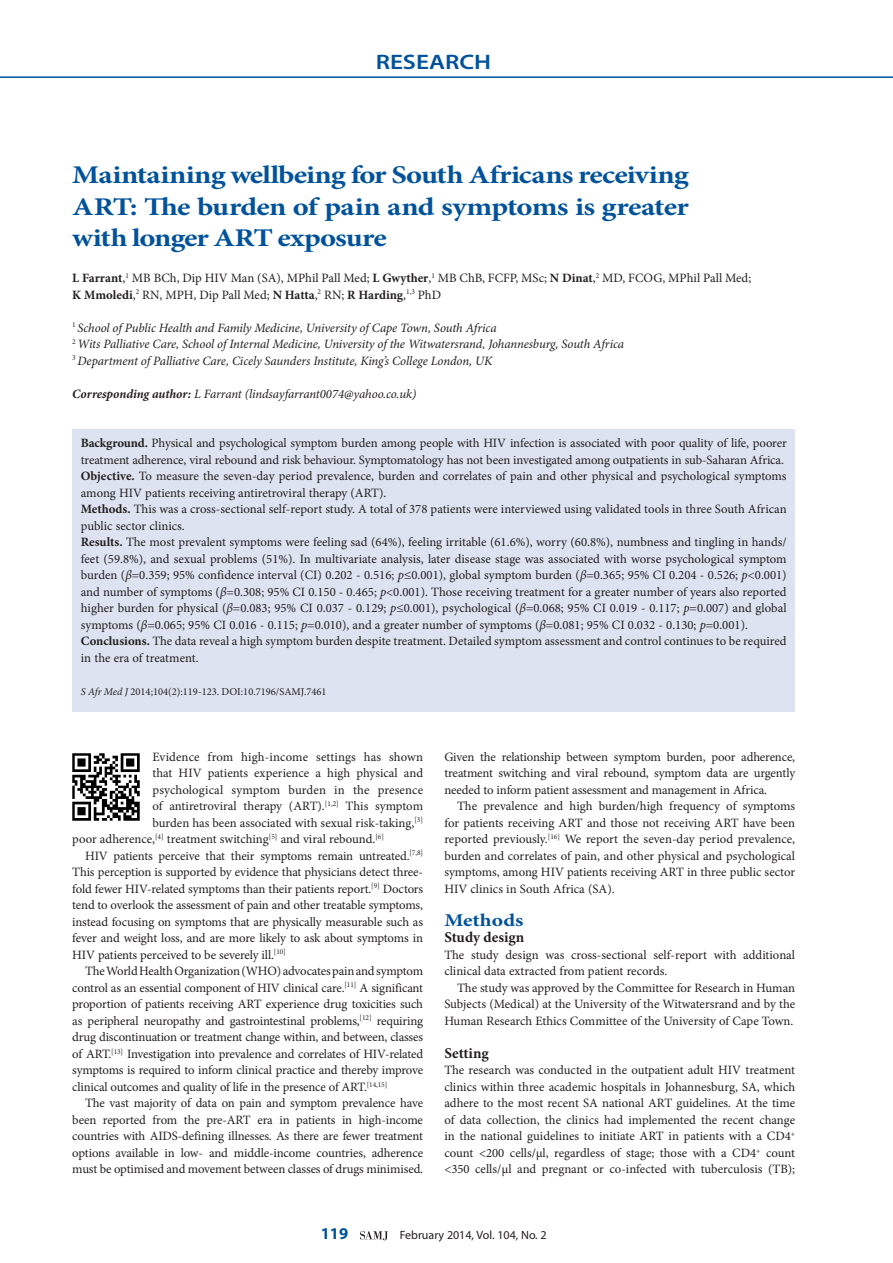
<style>
.page{position:relative;width:893px;height:1263px;background:#fff}
.page>*{position:absolute;margin:0;border:0;box-sizing:border-box;transform-origin:0 0}
.A_HEAD{font:700 25.5px/31.5px "Minion Pro";letter-spacing:-.025em;color:#01529a;text-align:justify;scale:1.2 1}
.t1{font:600 21px "Myriad Pro";color:#01529a;scale:1.2 1}
.B_HEAD{font:700 18px "Minion Pro";color:#01529a;scale:1.2 1}
.t2{font:700 16.5px "Myriad Pro";color:#01529a}
.C_HEAD{font:700 15px "Minion Pro";color:#231f20}
.BODY_TEXT_1ST_PARAGR{font:12.75px/16.5px "Minion Pro";color:#231f20}
.BODY_TEXT_INDENT{font:12.75px/16.5px "Minion Pro";letter-spacing:-.01em;color:#231f20;text-align:justify}
.AUTHORS_DETAILS{font:italic 12.75px "Minion Pro";letter-spacing:-.01em;color:#231f20}
.AUTHORS_NAME_UNDER_A{font:12.75px/16.5px "Minion Pro";color:#231f20}
.CORRESPONDING_AUTHOR{font:italic 12.75px "Minion Pro";letter-spacing:-.005em;color:#231f20}
.t3{font:12px "Myriad Pro";color:#231f20}
.S_AFR_MED{font:10.5px "Minion Pro";color:#231f20}
.s1{font-weight:700}
.s2{font-style:italic}
</style>
<div class="page">
<hr style="left:0;top:76px;width:893px;height:2px;background:#01529a">
<svg style="left:360px;top:1231px;width:28px;height:9px"></svg>
<div style="left:72px;top:429px;width:723px;height:282px;background:#dde3f0"></div>
<img style="left:72px;top:753px;width:67px;height:67px">
<h2 class="t1" style="left:376px;top:48px;width:98px">RESEARCH</h2>
<h1 class="A_HEAD" style="left:72px;top:159px;width:515px">Maintaining wellbeing for South Africans receiving ART: The burden of pain and symptoms is greater with longer ART exposure</h1>
<p class="AUTHORS_NAME_UNDER_A" style="left:72px;top:270px;width:680px"><span class="s1">L Farrant</span>,<sup>1</sup> MB BCh, Dip HIV Man (SA), MPhil Pall Med; <span class="s1">L Gwyther</span>,<sup>1</sup> MB ChB, FCFP, MSc; <span class="s1">N Dinat</span>,<sup>2</sup> MD, FCOG, MPhil Pall Med;<br><span class="s1">K Mmoledi</span>,<sup>2</sup> RN, MPH, Dip Pall Med; <span class="s1">N Hatta</span>,<sup>2</sup> RN; <span class="s1">R Harding</span>,<sup>1,3</sup> PhD</p>
<p class="AUTHORS_DETAILS" style="left:72px;top:319px;width:426px"><sup>1</sup> School of Public Health and Family Medicine, University of Cape Town, South Africa</p>
<p class="AUTHORS_DETAILS" style="left:72px;top:335px;width:553px"><sup>2</sup> Wits Palliative Care, School of Internal Medicine, University of the Witwatersrand, Johannesburg, South Africa</p>
<p class="AUTHORS_DETAILS" style="left:72px;top:352px;width:422px"><sup>3</sup> Department of Palliative Care, Cicely Saunders Institute, King’s College London, UK</p>
<p class="CORRESPONDING_AUTHOR" style="left:72px;top:385px;width:346px"><span class="s1">Corresponding author:</span> L Farrant (lindsayfarrant0074@yahoo.co.uk)</p>
<p class="BODY_TEXT_1ST_PARAGR" style="left:81px;top:435px;width:707px"><span class="s1">Background.</span> Physical and psychological symptom burden among people with HIV infection is associated with poor quality of life, poorer treatment adherence, viral rebound and risk behaviour. Symptomatology has not been investigated among outpatients in sub-Saharan Africa.</p>
<p class="BODY_TEXT_1ST_PARAGR" style="left:81px;top:468px;width:707px"><span class="s1">Objective.</span> To measure the seven-day period prevalence, burden and correlates of pain and other physical and psychological symptoms among HIV patients receiving antiretroviral therapy (ART).</p>
<p class="BODY_TEXT_1ST_PARAGR" style="left:81px;top:501px;width:707px"><span class="s1">Methods.</span> This was a cross-sectional self-report study. A total of 378 patients were interviewed using validated tools in three South African public sector clinics.</p>
<p class="BODY_TEXT_1ST_PARAGR" style="left:81px;top:534px;width:707px;text-align:justify"><span class="s1">Results.</span> The most prevalent symptoms were feeling sad (64%), feeling irritable (61.6%), worry (60.8%), numbness and tingling in hands/ feet (59.8%), and sexual problems (51%). In multivariate analysis, later disease stage was associated with worse psychological symptom burden (<span class="s2">β</span>=0.359; 95% confidence interval (CI) 0.202 - 0.516; <span class="s2">p</span>≤0.001), global symptom burden (<span class="s2">β</span>=0.365; 95% CI 0.204 - 0.526; <span class="s2">p</span>&lt;0.001) and number of symptoms (<span class="s2">β</span>=0.308; 95% CI 0.150 - 0.465; <span class="s2">p</span>&lt;0.001). Those receiving treatment for a greater number of years also reported higher burden for physical (<span class="s2">β</span>=0.083; 95% CI 0.037 - 0.129; <span class="s2">p</span>≤0.001), psychological (<span class="s2">β</span>=0.068; 95% CI 0.019 - 0.117; <span class="s2">p</span>=0.007) and global symptoms (<span class="s2">β</span>=0.065; 95% CI 0.016 - 0.115; <span class="s2">p</span>=0.010), and a greater number of symptoms (<span class="s2">β</span>=0.081; 95% CI 0.032 - 0.130; <span class="s2">p</span>=0.001).</p>
<p class="BODY_TEXT_1ST_PARAGR" style="left:81px;top:633px;width:707px"><span class="s1">Conclusions.</span> The data reveal a high symptom burden despite treatment. Detailed symptom assessment and control continues to be required in the era of treatment.</p>
<p class="S_AFR_MED" style="left:81px;top:684px;width:247px"><span class="s2">S Afr Med J</span> 2014;104(2):119-123. DOI:10.7196/SAMJ.7461</p>
<p class="BODY_TEXT_1ST_PARAGR" style="left:153px;top:748px;width:272px">Evidence from high-income settings has shown</p>
<p class="BODY_TEXT_1ST_PARAGR" style="left:153px;top:765px;width:272px">that HIV patients experience a high physical and</p>
<p class="BODY_TEXT_1ST_PARAGR" style="left:153px;top:781px;width:272px">psychological symptom burden in the presence</p>
<p class="BODY_TEXT_1ST_PARAGR" style="left:153px;top:798px;width:272px">of antiretroviral therapy (ART).<sup>[1,2]</sup> This symptom</p>
<p class="BODY_TEXT_1ST_PARAGR" style="left:153px;top:814px;width:272px">burden has been associated with sexual risk-taking,<sup>[3]</sup></p>
<p class="BODY_TEXT_1ST_PARAGR" style="left:72px;top:831px;width:313px">poor adherence,<sup>[4]</sup> treatment switching<sup>[5]</sup> and viral rebound.<sup>[6]</sup></p>
<p class="BODY_TEXT_INDENT" style="left:72px;top:847px;width:352px;text-indent:13px">HIV patients perceive that their symptoms remain untreated.<sup>[7,8] </sup>This perception is supported by evidence that physicians detect three&shy;fold fewer HIV-related symptoms than their patients report.<sup>[9]</sup> Doctors tend to overlook the assessment of pain and other treatable symptoms, instead focusing on symptoms that are physically measurable such as fever and weight loss, and are more likely to ask about symptoms in HIV patients perceived to be severely ill.<sup>[10]</sup></p>
<p class="BODY_TEXT_INDENT" style="left:72px;top:963px;width:352px;text-indent:13px">The World Health Organization (WHO) advocates pain and symptom control as an essential component of HIV clinical care.<sup>[11]</sup> A significant proportion of patients receiving ART experience drug toxicities such as peripheral neuropathy and gastrointestinal problems,<sup>[12]</sup> requiring drug discontinuation or treatment change within, and between, classes of ART.<sup>[13]</sup> Investigation into prevalence and correlates of HIV-related symptoms is required to inform clinical practice and thereby improve clinical outcomes and quality of life in the presence of ART.<sup>[14,15]</sup></p>
<p class="BODY_TEXT_INDENT" style="left:72px;top:1095px;width:352px;text-indent:13px">The vast majority of data on pain and symptom prevalence have been reported from the pre-ART era in patients in high-income countries with AIDS-defining illnesses. As there are fewer treatment options available in low- and middle-income countries, adherence must be optimised and movement between classes of drugs minimised.</p>
<p class="BODY_TEXT_INDENT" style="left:444px;top:748px;width:352px">Given the relationship between symptom burden, poor adherence, treatment switching and viral rebound, symptom data are urgently needed to inform patient assessment and management in Africa.</p>
<p class="BODY_TEXT_INDENT" style="left:444px;top:798px;width:352px;text-indent:13px">The prevalence and high burden/high frequency of symptoms for patients receiving ART and those not receiving ART have been reported previously.<sup>[16]</sup> We report the seven-day period prevalence, burden and correlates of pain, and other physical and psychological symptoms, among HIV patients receiving ART in three public sector HIV clinics in South Africa (SA).</p>
<h2 class="B_HEAD" style="left:444px;top:907px;width:67px">Methods</h2>
<h3 class="C_HEAD" style="left:444px;top:927px;width:82px">Study design</h3>
<p class="BODY_TEXT_1ST_PARAGR" style="left:444px;top:946px;width:352px">The study design was cross-sectional self-report with additional clinical data extracted from patient records.</p>
<p class="BODY_TEXT_INDENT" style="left:444px;top:979px;width:352px;text-indent:13px">The study was approved by the Committee for Research in Human Subjects (Medical) at the University of the Witwatersrand and by the Human Research Ethics Committee of the University of Cape Town.</p>
<h3 class="C_HEAD" style="left:444px;top:1042px;width:46px">Setting</h3>
<p class="BODY_TEXT_1ST_PARAGR" style="left:444px;top:1062px;width:352px;text-align:justify">The research was conducted in the outpatient adult HIV treatment clinics within three academic hospitals in Johannesburg, SA, which adhere to the most recent SA national ART guidelines. At the time of data collection, the clinics had implemented the recent change in the national guidelines to initiate ART in patients with a CD4<sup>+ </sup>count &lt;200 cells/μl, regardless of stage; those with a CD4<sup>+</sup> count &lt;350 cells/μl and pregnant or co-infected with tuberculosis (TB);</p>
<p class="t2" style="left:321px;top:1224px;width:29px">119</p>
<p class="t3" style="left:400px;top:1229px;width:149px">February 2014, Vol. 104, No. 2</p>
</div>
